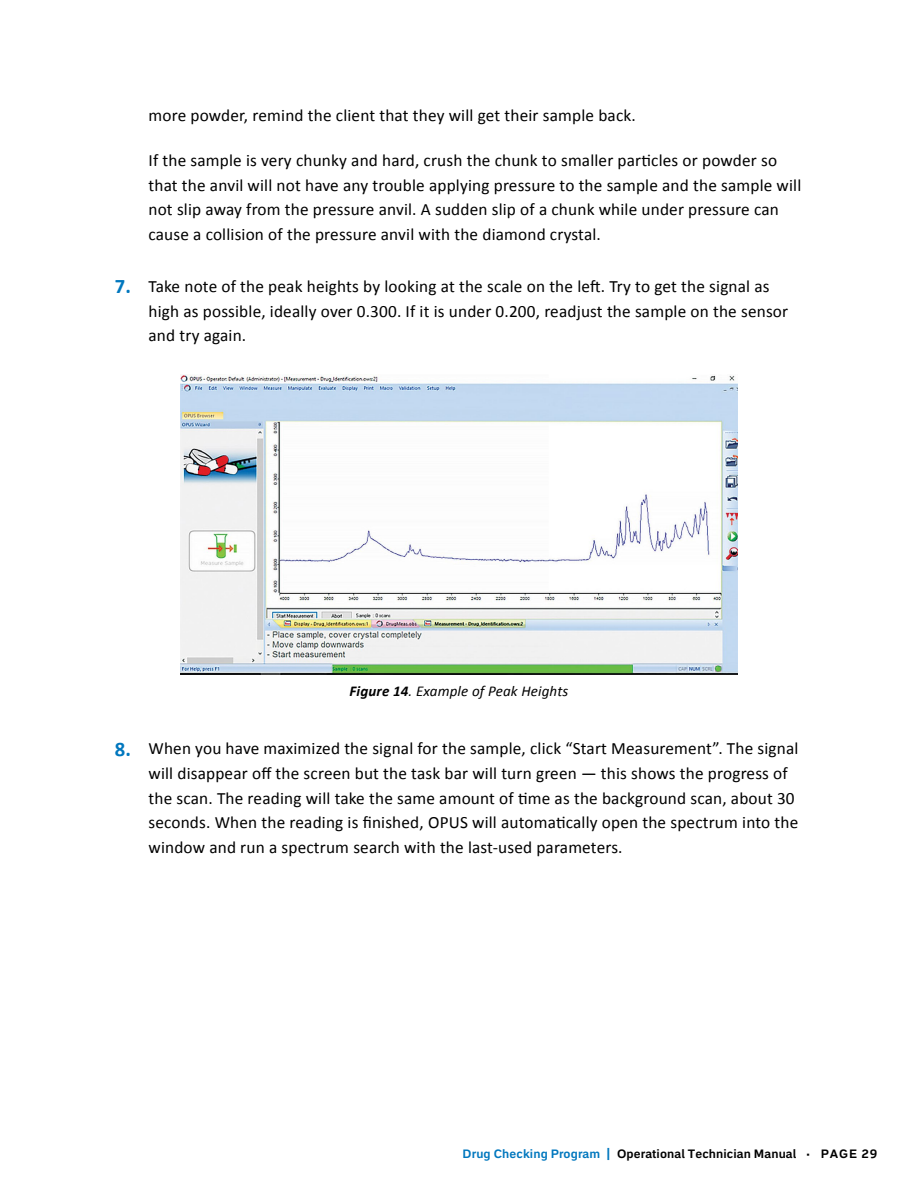
<style>
.page{position:relative;width:918px;height:1188px;background:#fff}
.page>*{position:absolute;margin:0;border:0;box-sizing:border-box;transform-origin:0 0}
.t1{font:17.25px/24.8px "Calibri";letter-spacing:.01em;color:#000}
.t2{font:italic 15px "Calibri";letter-spacing:.01em;color:#000}
.t3{font:700 12px "Embarcadero MVB Pro";letter-spacing:.01em;color:#000}
.s1{font-weight:700;font-size:20.7px;color:#0077be}
.s2{font-weight:700}
.s3{color:#0077be}
</style>
<div class="page">
<img style="left:180px;top:374px;width:558px;height:301px">
<p class="t1" style="left:148px;top:103px;width:489px">more powder, remind the client that they will get their sample back.</p>
<p class="t1" style="left:148px;top:148px;width:654px">If the sample is very chunky and hard, crush the chunk to smaller particles or powder so that the anvil will not have any trouble applying pressure to the sample and the sample will not slip away from the pressure anvil. A sudden slip of a chunk while under pressure can cause a collision of the pressure anvil with the diamond crystal.</p>
<p class="t1" style="left:148px;top:274px;width:641px;text-indent:-34px"><span class="s1">7.</span> Take note of the peak heights by looking at the scale on the left. Try to get the signal as high as possible, ideally over 0.300. If it is under 0.200, readjust the sample on the sensor and try again.</p>
<p class="t2" style="left:350px;top:680px;width:220px"><span class="s2">Figure 14</span>. Example of Peak Heights</p>
<p class="t1" style="left:148px;top:736px;width:652px;text-indent:-34px"><span class="s1">8.</span> When you have maximized the signal for the sample, click “Start Measurement”. The signal will disappear off the screen but the task bar will turn green — this shows the progress of the scan. The reading will take the same amount of time as the background scan, about 30 seconds. When the reading is finished, OPUS will automatically open the spectrum into the window and run a spectrum search with the last-used parameters.</p>
<p class="t3" style="left:463px;top:1145px;width:416px"><span class="s3">Drug Checking Program |</span> Operational Technician Manual · PAGE 29</p>
</div>
